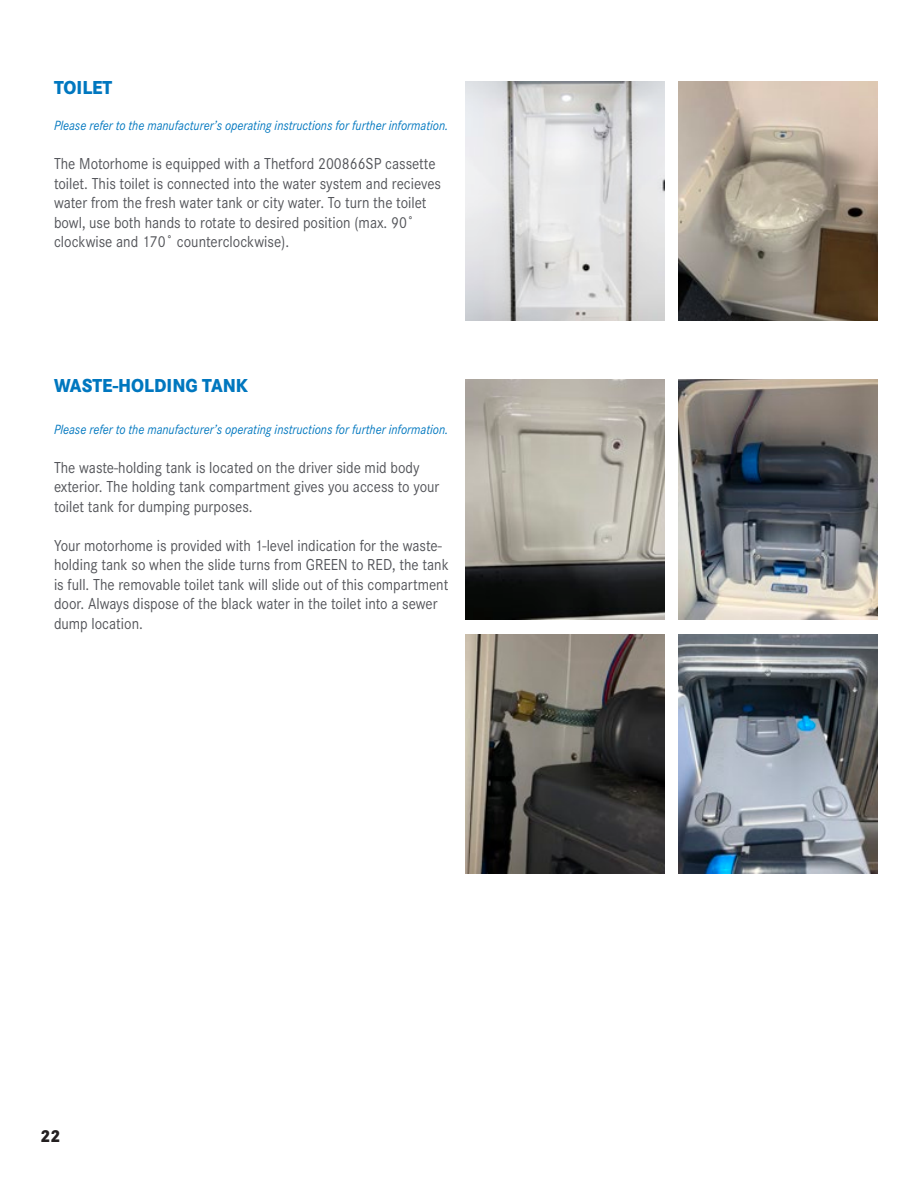
<style>
.page{position:relative;width:918px;height:1188px;background:#fff}
.page>*{position:absolute;margin:0;border:0;box-sizing:border-box;transform-origin:0 0}
.Indented_Body{font:800 19.5px "Corporate S Pro";color:#0077bf;scale:.9 1}
.t1{font:800 18px "Corporate S Pro";color:#231f20;scale:.9 1}
.Indented_Body-2{font:16.5px/19.5px "Corporate S Pro";color:#54555a;scale:.9 1}
.Indented_Body-3{font:italic 13.8px "Corporate S Pro";color:#0077bf;scale:.9 1}
</style>
<div class="page">
<img style="left:466px;top:379px;width:199px;height:240px">
<img style="left:466px;top:634px;width:199px;height:240px">
<img style="left:466px;top:81px;width:199px;height:240px">
<img style="left:678px;top:81px;width:200px;height:240px">
<img style="left:678px;top:379px;width:200px;height:240px">
<img style="left:678px;top:634px;width:200px;height:240px">
<p class="Indented_Body" style="left:54px;top:72px;width:66px">TOILET</p>
<p class="Indented_Body-3" style="left:54px;top:115px;width:440px">Please refer to the manufacturer’s operating instructions for further information.</p>
<p class="Indented_Body-2" style="left:54px;top:153px;width:432px">The Motorhome is equipped with a Thetford 200866SP cassette toilet. This toilet is connected into the water system and recieves water from the fresh water tank or city water. To turn the toilet bowl, use both hands to rotate to desired position (max. 90˚ clockwise and 170˚ counterclockwise).</p>
<p class="Indented_Body" style="left:54px;top:370px;width:217px">WASTE-HOLDING TANK</p>
<p class="Indented_Body-3" style="left:54px;top:419px;width:440px">Please refer to the manufacturer’s operating instructions for further information.</p>
<p class="Indented_Body-2" style="left:54px;top:456px;width:430px">The waste-holding tank is located on the driver side mid body exterior. The holding tank compartment gives you access to your toilet tank for dumping purposes.</p>
<p class="Indented_Body-2" style="left:54px;top:534px;width:440px">Your motorhome is provided with 1-level indication for the waste&shy;holding tank so when the slide turns from GREEN to RED, the tank is full. The removable toilet tank will slide out of this compartment door. Always dispose of the black water in the toilet into a sewer dump location.</p>
<p class="t1" style="left:40px;top:1121px;width:24px">22</p>
</div>
